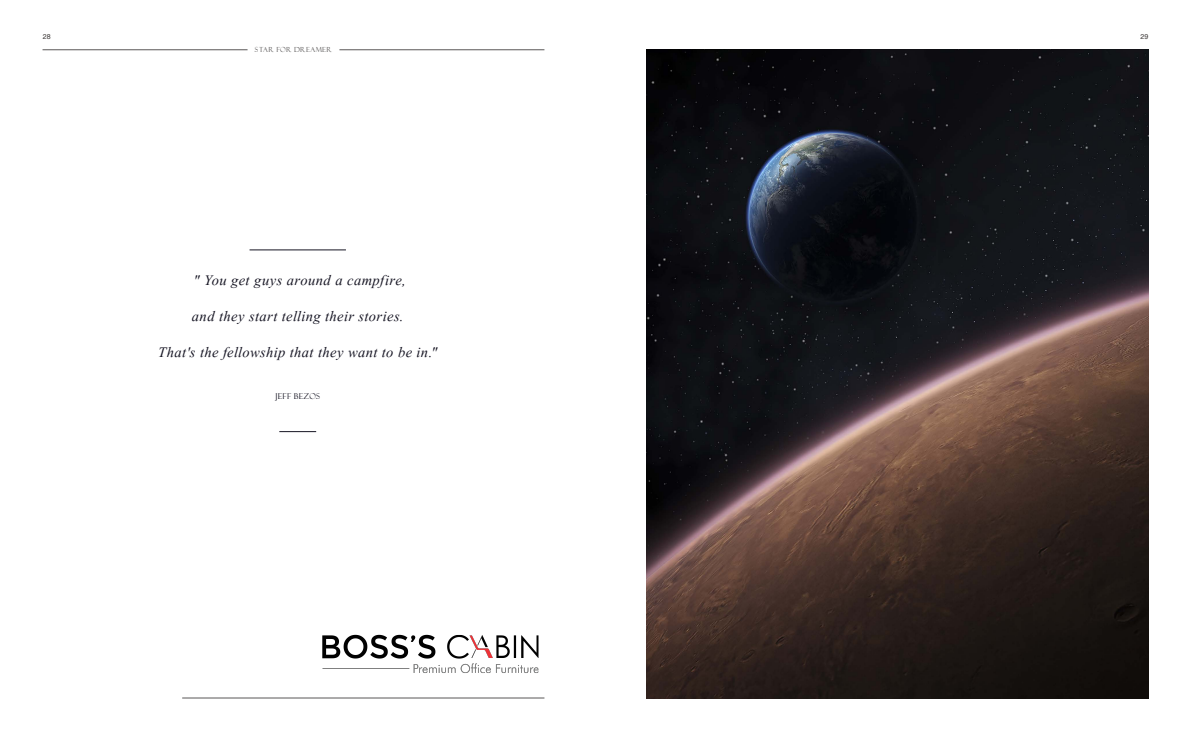
<style>
.page{position:relative;width:1191px;height:738px;background:#fff}
.page>*{position:absolute;margin:0;border:0;box-sizing:border-box;transform-origin:0 0}
.t1{font:18px/36.3px "Vijaya";letter-spacing:.02em;color:#161523;text-align:center}
.t2{font:8px "Felix Titling";letter-spacing:.045em;color:#161523}
.t3{font:7px "Felix Titling";letter-spacing:.055em;color:#595757}
.t4{font:7px "Helvetica";color:#3e3a39}
.s1{color:#151422}
</style>
<div class="page">
<hr style="left:249px;top:249px;width:97px;height:1px;background:#161523">
<hr style="left:279px;top:431px;width:37px;height:1px;background:#161523">
<hr style="left:182px;top:697px;width:362px;height:1px;background:#595757">
<img style="left:646px;top:50px;width:502px;height:647px">
<hr style="left:43px;top:50px;width:204px;height:1px;background:#595757">
<hr style="left:339px;top:50px;width:205px;height:1px;background:#595757">
<img style="left:322px;top:634px;width:217px;height:39px">
<p class="t4" style="left:43px;top:32px;width:9px">28</p>
<p class="t4" style="left:1140px;top:32px;width:9px">29</p>
<p class="t3" style="left:255px;top:46px;width:79px">STAR FOR DREAMER</p>
<p class="t1" style="left:158px;top:259px;width:280px"><span class="s1">"</span> You get guys around a campfire,<br>and they start telling their stories.<br>That's the fellowship that they want to be in<span class="s1">."</span></p>
<p class="t2" style="left:275px;top:391px;width:46px">JEFF BEZOS</p>
</div>
